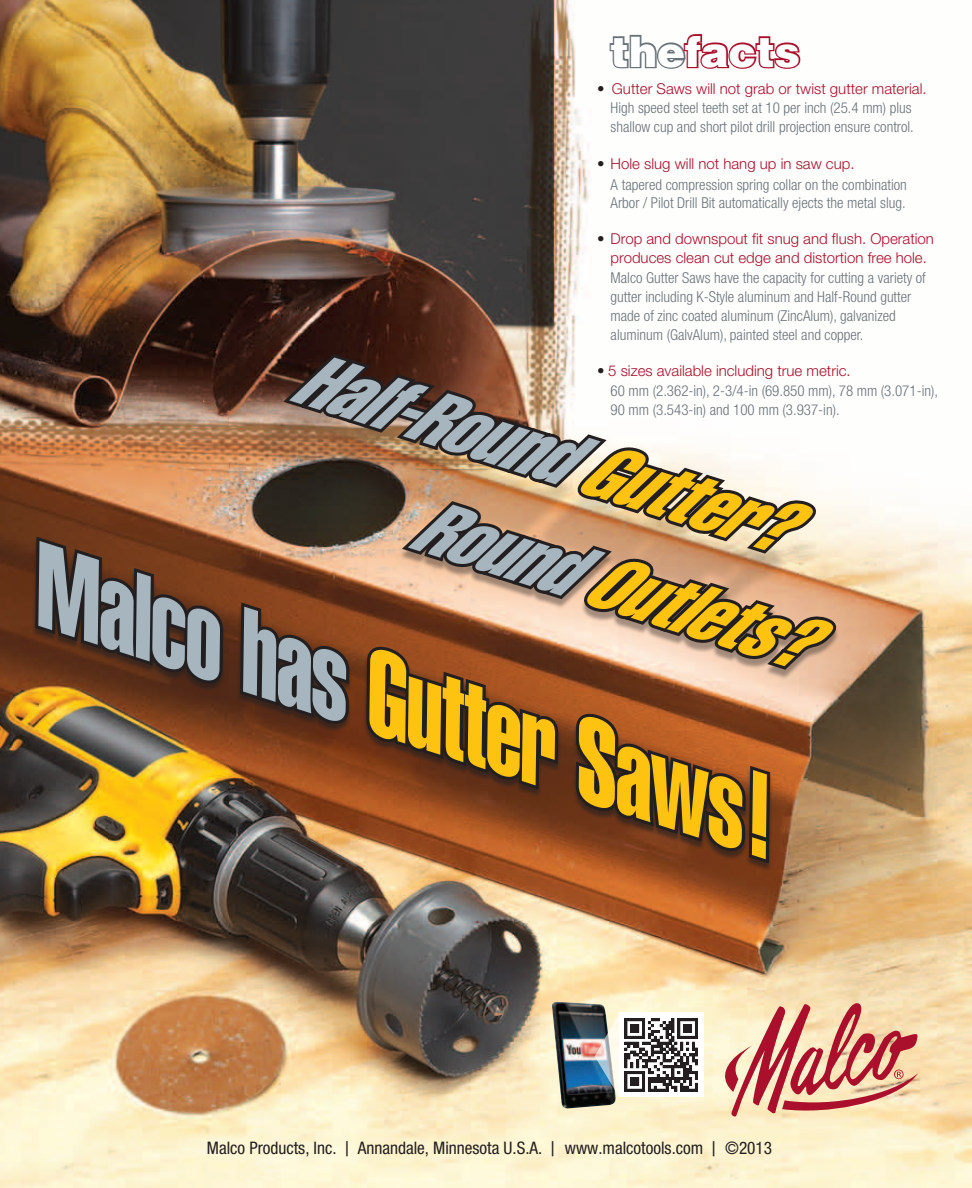
<style>
.page{position:relative;width:972px;height:1188px;background:#fff}
.page>*{position:absolute;margin:0;border:0;box-sizing:border-box;transform-origin:0 0}
.t1{font:italic 114px "Helvetica Extra Compressed";color:#fec210}
.t2{font:italic extra-condensed 76.5px "Helvetica";color:#a7b6be}
.t3{font:italic extra-condensed 76.5px "Helvetica";color:#fec210}
.t4{font:900 42px "Helvetica";letter-spacing:-.005em;color:#fff}
.t5{font:condensed 17.25px "Helvetica Neue";color:#231f20}
.t6{font:300 condensed 15px/18.8px "Helvetica Neue";color:#697379}
.t7{font:300 15px/18.8px "Helvetica Neue";color:#aa0f2b;text-align:center}
.s1{color:#231f20}
.s2{font-stretch:normal;color:#aa0f2b}
.s3{font-stretch:condensed;color:#231f20}
.s4{color:#fec210}
.s5{color:#a7b6be}
.s6{font-size:20.4px}
</style>
<div class="page">
<img style="left:0;top:0;width:972px;height:1188px">
<div style="left:32px;top:538px;width:742px;height:333px;background:#231f20;opacity:.6"></div>
<svg style="left:32px;top:532px;width:61px;height:121px;background:#3d261c"></svg>
<img style="left:93px;top:0;width:48px;height:1188px">
<svg style="left:130px;top:564px;width:16px;height:105px;background:#35241d"></svg>
<img style="left:146px;top:0;width:47px;height:1188px">
<img style="left:187px;top:0;width:39px;height:690px">
<img style="left:237px;top:0;width:681px;height:1188px">
<p class="t4" style="left:611px;top:24px;width:191px">thefacts</p>
<p class="t6" style="left:597px;top:80px;width:331px;text-align:center"><span class="s1">•</span> <span class="s2">Gutter Saws will not grab or twist gutter material.<br></span>High speed steel teeth set at 10 per inch (25.4 mm) plus shallow cup and short pilot drill projection ensure control.</p>
<p class="t6" style="left:611px;top:154px;width:298px;line-height:20.2px;text-indent:-14px"><span class="s1">•</span> <span class="s2">Hole slug will not hang up in saw cup.<br></span>A tapered compression spring collar on the combination</p>
<p class="t6" style="left:611px;top:194px;width:297px">Arbor / Pilot Drill Bit automatically ejects the metal slug.</p>
<p class="t7" style="left:597px;top:229px;width:338px"><span class="s3">•</span> Drop and downspout fit snug and flush. Operation produces clean cut edge and distortion free hole.</p>
<p class="t6" style="left:611px;top:269px;width:317px">Malco Gutter Saws have the capacity for cutting a variety of gutter including K-Style aluminum and Half-Round gutter made of zinc coated aluminum (ZincAlum), galvanized aluminum (GalvAlum), painted steel and copper.</p>
<p class="t6" style="left:611px;top:360px;width:329px;line-height:20.2px;text-indent:-14px"><span class="s1">•</span> <span class="s2">5 sizes available including true metric.<br></span>60 mm (2.362-in), 2-3/4-in (69.850 mm), 78 mm (3.071-in),</p>
<p class="t6" style="left:611px;top:400px;width:231px">90 mm (3.543-in) and 100 mm (3.937-in).</p>
<p class="t2" style="left:309px;top:328px;width:513px;rotate:17deg">Half-Round <span class="s4">Gutter?</span></p>
<p class="t3" style="left:428px;top:477px;width:410px;rotate:17deg"><span class="s5">Round</span> Outlets?</p>
<p class="t1" style="left:70px;top:520px;width:776px;rotate:18deg"><span class="s5">Malco has</span> Gutter Saws!</p>
<p class="t5" style="left:207px;top:1138px;width:567px">Malco Products, Inc. <span class="s6">|</span> Annandale, Minnesota U.S.A. <span class="s6">|</span> www.malcotools.com <span class="s6">|</span> ©2013</p>
</div>
